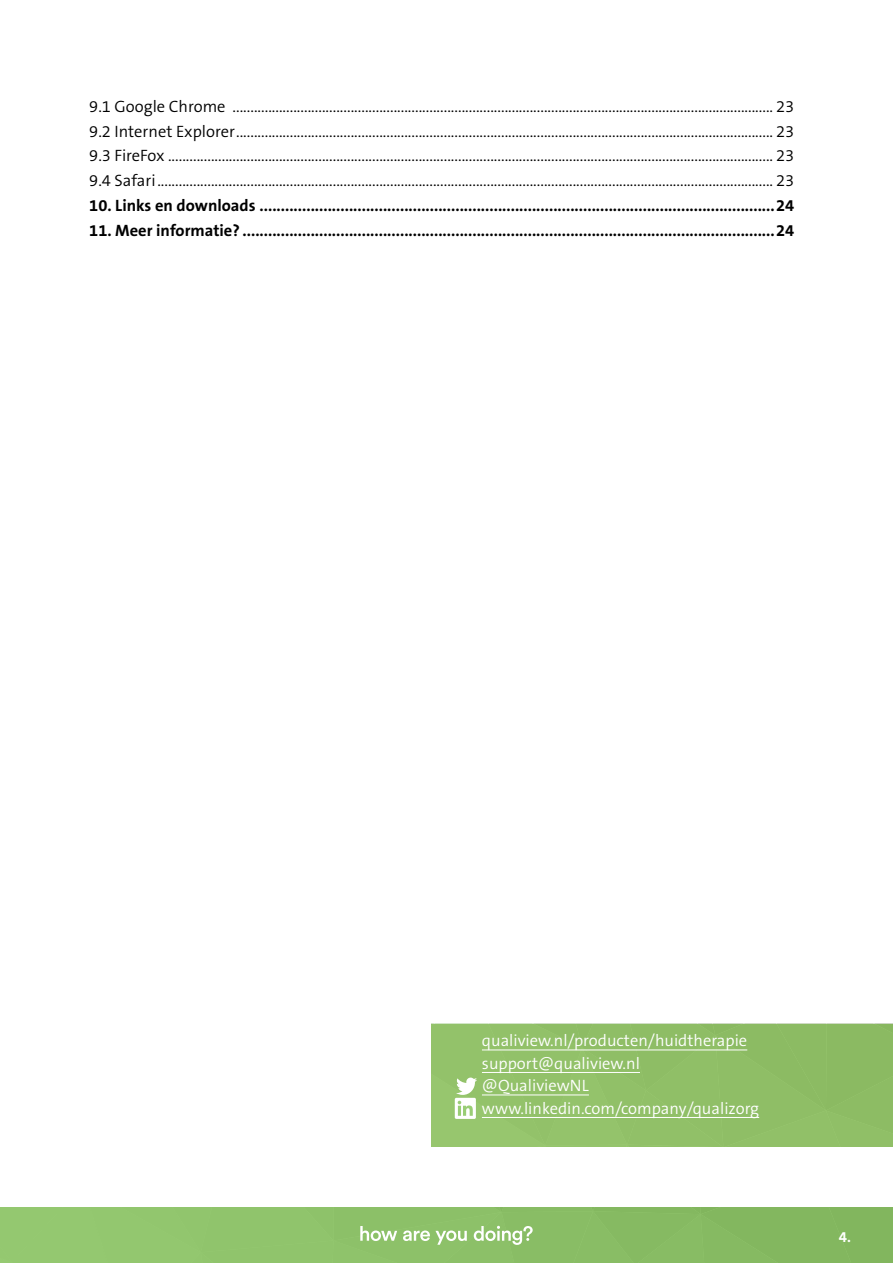
<style>
.page{position:relative;width:893px;height:1263px;background:#fff}
.page>*{position:absolute;margin:0;border:0;box-sizing:border-box;transform-origin:0 0}
.t1{font:300 16.5px/24.8px "The Sans B4";color:#000;text-align:justify}
.t2{font:700 16.5px "The Sans B7";color:#000}
.t3{font:300 16.5px/22.5px "The Sans B4";color:#fff}
.t4{font:700 15px "The Sans B7";color:#fff}
</style>
<div class="page">
<svg style="left:0;top:1208px;width:893px;height:55px"></svg>
<div style="left:432px;top:1024px;width:461px;height:122px;background:#90bf67"></div>
<p class="t1" style="left:89px;top:94px;width:706px">9.1 Google Chrome ....................................................................................................................................................... 23<br>9.2 Internet Explorer...................................................................................................................................................... 23<br>9.3 FireFox ......................................................................................................................................................................... 23<br>9.4 Safari............................................................................................................................................................................ 23</p>
<p class="t2" style="left:89px;top:196px;width:706px">10. Links en downloads .........................................................................................................................24</p>
<p class="t2" style="left:89px;top:221px;width:706px">11. Meer informatie? .............................................................................................................................24</p>
<p class="t3" style="left:482px;top:1030px;width:279px">qualiview.nl/producten/huidtherapie support@qualiview.nl<br>@QualiviewNL www.linkedin.com/company/qualizorg</p>
<p class="t4" style="left:839px;top:1228px;width:14px">4.</p>
</div>
